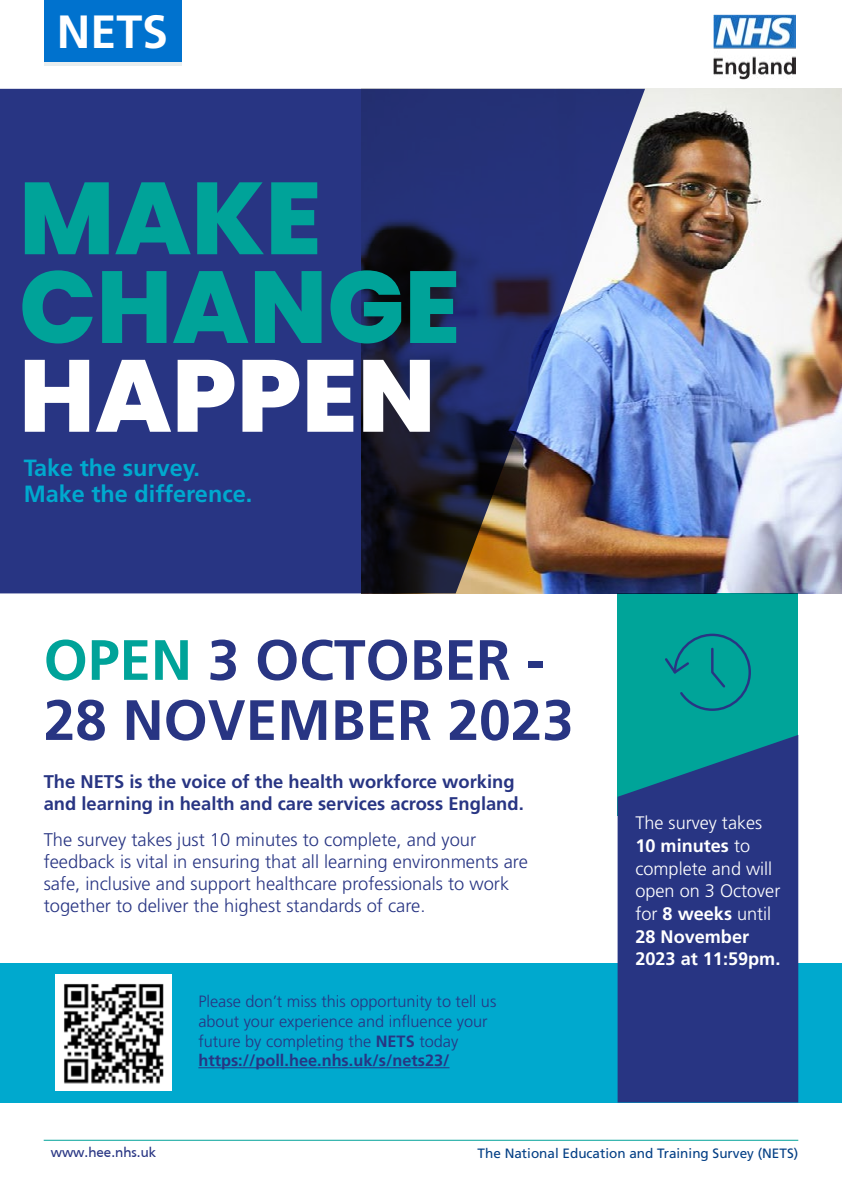
<style>
.page{position:relative;width:842px;height:1191px;background:#fff}
.page>*{position:absolute;margin:0;border:0;box-sizing:border-box;transform-origin:0 0}
.t1{font:800 102px/88.8px "Poppins";color:#00a399}
.t2{font:800 102px "Poppins";color:#fff}
.t3{font:700 56.8px/60px "Frutiger LT Std";color:#283583}
.t4{font:700 46.6px "Frutiger LT Std";color:#fff}
.t5{font:700 23.4px/26.6px "Frutiger LT Std";color:#00a9ce}
.t6{font:300 18.4px/22px "Frutiger LT Std";color:#283583}
.t7{font:700 18.4px/22px "Frutiger LT Std";color:#283583}
.t8{font:300 18.2px/22.6px "Frutiger LT Std";color:#fff}
.t9{font:300 16.4px/19.6px "Frutiger LT Std";color:#283583}
.t10{font:14.2px "Frutiger";color:#283583}
.t11{font:13.6px "Frutiger LT Std";color:#033f85}
.s1{color:#00a399}
.s2{font-weight:700}
</style>
<div class="page">
<div style="left:618px;top:593px;width:180px;height:223px;background:#00a499"></div>
<div style="left:0;top:963px;width:842px;height:139px;background:#00a9ce"></div>
<svg style="left:618px;top:735px;width:180px;height:367px;background:#243e84"></svg>
<svg style="left:665px;top:633px;width:86px;height:78px"></svg>
<img style="left:56px;top:975px;width:115px;height:115px">
<hr style="left:198px;top:1067px;width:251px;height:1px;background:#283583">
<div style="left:0;top:89px;width:362px;height:504px;background:#283583"></div>
<img style="left:362px;top:89px;width:480px;height:504px">
<img style="left:713px;top:15px;width:82px;height:64px">
<hr style="left:44px;top:1140px;width:754px;height:1px;background:#00a399">
<div style="left:44px;top:0;width:137px;height:66px;background:#0072ce"></div>
<hr style="left:44px;top:62px;width:137px;height:4px;background:#e8edee">
<h3 class="t4" style="left:57px;top:4px;width:113px">NETS</h3>
<h1 class="t1" style="left:19px;top:175px;width:443px">MAKE<br>CHANGE</h1>
<h1 class="t2" style="left:19px;top:337px;width:418px">HAPPEN</h1>
<p class="t5" style="left:24px;top:454px;width:230px">Take the survey.<br>Make the difference.</p>
<h2 class="t3" style="left:44px;top:630px;width:532px"><span class="s1">OPEN</span> 3 OCTOBER -<br>28 NOVEMBER 2023</h2>
<p class="t7" style="left:44px;top:770px;width:482px">The NETS is the voice of the health workforce working and learning in health and care services across England.</p>
<p class="t6" style="left:44px;top:829px;width:486px">The survey takes just 10 minutes to complete, and your feedback is vital in ensuring that all learning environments are safe, inclusive and support healthcare professionals to work together to deliver the highest standards of care.</p>
<p class="t9" style="left:198px;top:992px;width:299px">Please don’t miss this opportunity to tell us about your experience and influence your future by completing the <span class="s2">NETS</span> today <span class="s2">https://poll.hee.nhs.uk/s/nets23/</span></p>
<p class="t8" style="left:635px;top:812px;width:146px">The survey takes<br><span class="s2">10 minutes</span> to complete and will open on 3 Octover for <span class="s2">8 weeks</span> until<br><span class="s2">28 November<br>2023 at 11:59pm.</span></p>
<p class="t10" style="left:51px;top:1144px;width:107px">www.hee.nhs.uk</p>
<p class="t11" style="left:478px;top:1145px;width:322px">The National Education and Training Survey (NETS)</p>
</div>
